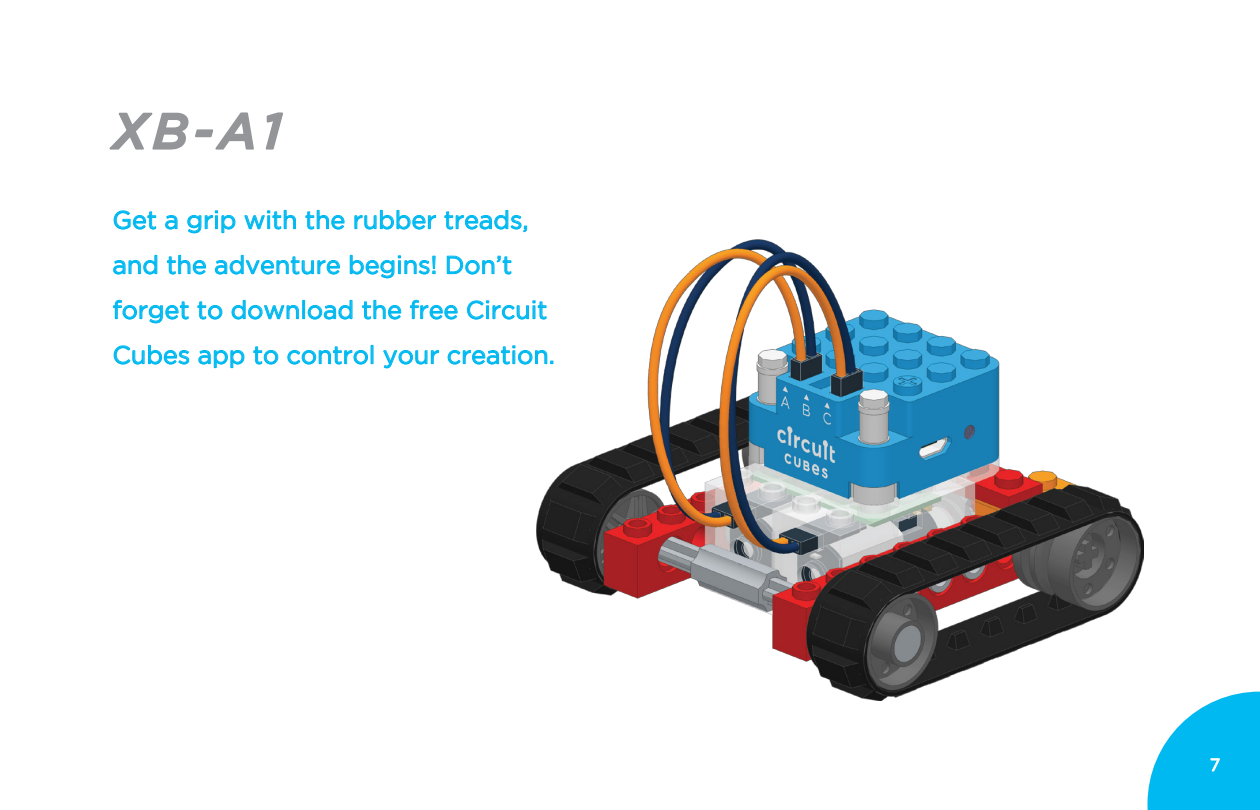
<style>
.page{position:relative;width:1260px;height:810px;background:#fff}
.page>*{position:absolute;margin:0;border:0;box-sizing:border-box;transform-origin:0 0}
.t1{font:italic 500 50px "Gotham";color:#939598}
.t2{font:25px/45px "Gotham";color:#00b9f1}
.t3{font:17.5px "Gotham";color:#fff}
</style>
<div class="page">
<svg style="left:109px;top:112px;width:145px;height:38px"></svg>
<svg style="left:265px;top:112px;width:18px;height:38px"></svg>
<svg style="left:114px;top:210px;width:42px;height:20px"></svg>
<svg style="left:165px;top:215px;width:13px;height:15px"></svg>
<svg style="left:187px;top:210px;width:49px;height:23px"></svg>
<svg style="left:244px;top:210px;width:52px;height:20px"></svg>
<svg style="left:305px;top:210px;width:40px;height:20px"></svg>
<svg style="left:354px;top:210px;width:82px;height:20px"></svg>
<svg style="left:444px;top:210px;width:83px;height:22px"></svg>
<svg style="left:113px;top:255px;width:44px;height:20px"></svg>
<svg style="left:167px;top:255px;width:39px;height:20px"></svg>
<svg style="left:215px;top:255px;width:125px;height:20px"></svg>
<svg style="left:350px;top:255px;width:86px;height:23px"></svg>
<svg style="left:447px;top:256px;width:65px;height:19px"></svg>
<svg style="left:113px;top:300px;width:76px;height:23px"></svg>
<svg style="left:197px;top:301px;width:26px;height:19px"></svg>
<svg style="left:231px;top:300px;width:68px;height:20px"></svg>
<div style="left:302px;top:300px;width:3px;height:19px;border:1px solid #00b9f1"></div>
<svg style="left:308px;top:300px;width:45px;height:20px"></svg>
<svg style="left:362px;top:300px;width:39px;height:20px"></svg>
<svg style="left:410px;top:300px;width:48px;height:20px"></svg>
<svg style="left:467px;top:300px;width:69px;height:20px"></svg>
<svg style="left:114px;top:345px;width:75px;height:20px"></svg>
<svg style="left:198px;top:350px;width:47px;height:18px"></svg>
<svg style="left:253px;top:346px;width:25px;height:19px"></svg>
<svg style="left:287px;top:345px;width:86px;height:20px"></svg>
<svg style="left:383px;top:350px;width:56px;height:18px"></svg>
<svg style="left:448px;top:345px;width:88px;height:20px"></svg>
<img style="left:536px;top:239px;width:608px;height:461px">
<svg style="left:1148px;top:692px;width:112px;height:118px"></svg>
<h1 class="t1" style="left:112px;top:103px;width:171px">XB-A1</h1>
<p class="t2" style="left:112px;top:197px;width:444px">Get a grip with the rubber treads, and the adventure begins! Don’t forget to download the free Circuit Cubes app to control your creation.</p>
<p class="t3" style="left:1210px;top:755px;width:12px">7</p>
</div>
